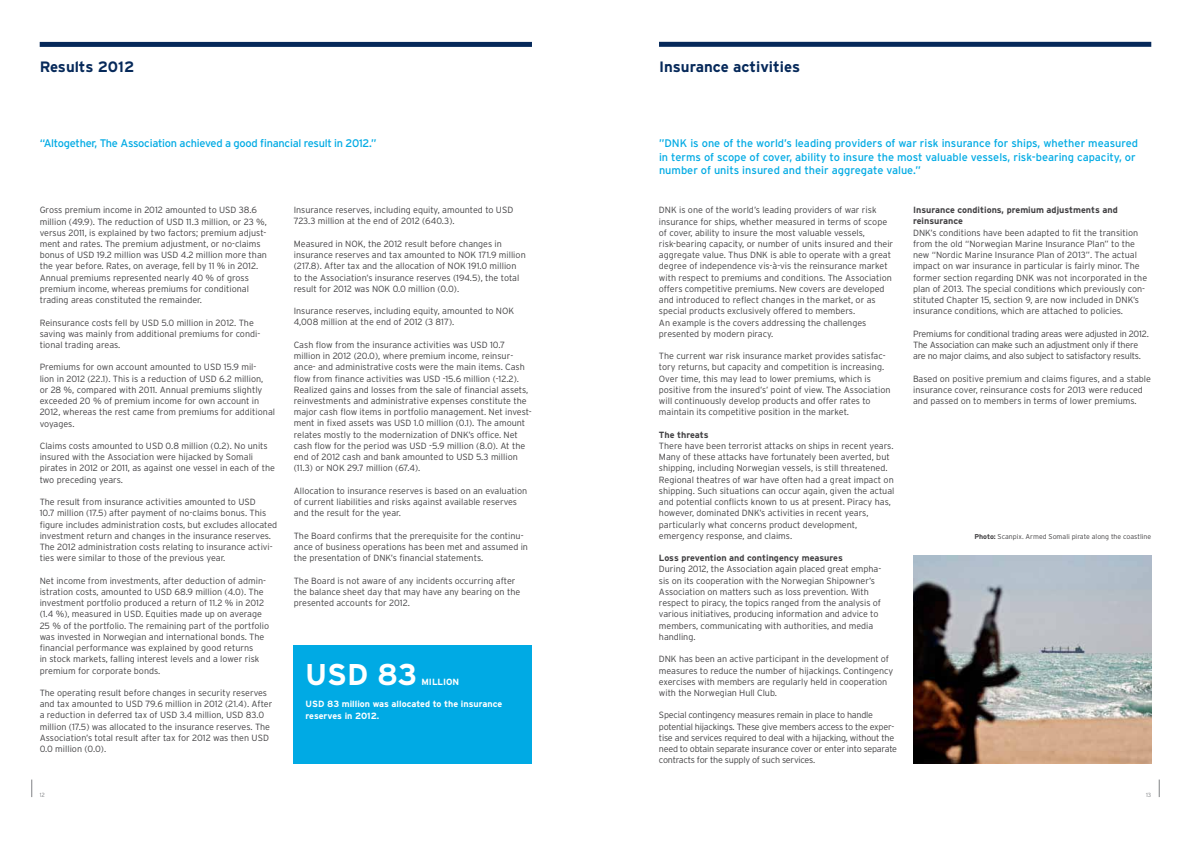
<style>
.page{position:relative;width:1191px;height:842px;background:#fff}
.page>*{position:absolute;margin:0;border:0;box-sizing:border-box;transform-origin:0 0}
.t1{font:700 30px "Interstate";color:#fff}
.t2{font:700 15px "Interstate";color:#06295a}
.t3{font:11px/13.2px "Interstate";color:#00aae4}
.t4{font:11px "Interstate";letter-spacing:-.025em;color:#00aae4}
.t5{font:300 9px/11.2px "Interstate";color:#414042}
.t6{font:300 9px/11.2px "Interstate";letter-spacing:-.025em;color:#414042}
.t7{font:700 9px/11.2px "Interstate";color:#414042}
.t8{font:700 9px/11.2px "Interstate";color:#fff}
.t9{font:300 7px "Interstate";color:#414042}
.t10{font:300 6px "Interstate";color:#808285}
.s1{font-weight:700}
</style>
<div class="page">
<div style="left:294px;top:645px;width:238px;height:118px;background:#00aae4"></div>
<img style="left:913px;top:555px;width:238px;height:208px">
<div style="left:40px;top:42px;width:492px;height:5px;background:#06295a"></div>
<svg style="left:31px;top:779px;width:1px;height:18px"></svg>
<div style="left:659px;top:42px;width:492px;height:5px;background:#06295a"></div>
<svg style="left:1159px;top:779px;width:1px;height:18px"></svg>
<h2 class="t2" style="left:40px;top:58px;width:96px">Results 2012</h2>
<p class="t4" style="left:40px;top:137px;width:338px">“Altogether, The Association achieved a good financial result in 2012.”</p>
<p class="t5" style="left:40px;top:204px;width:229px">Gross premium income in 2012 amounted to USD 38.6 million (49.9). The reduction of USD 11.3 million, or 23 %, versus 2011, is explained by two factors; premium adjust&shy;ment and rates. The premium adjustment, or no-claims bonus of USD 19.2 million was USD 4.2 million more than the year before. Rates, on average, fell by 11 % in 2012.<br>Annual premiums represented nearly 40 % of gross premium income, whereas premiums for conditional trading areas constituted the remainder.</p>
<p class="t5" style="left:40px;top:317px;width:222px">Reinsurance costs fell by USD 5.0 million in 2012. The saving was mainly from additional premiums for condi&shy;tional trading areas.</p>
<p class="t5" style="left:40px;top:362px;width:237px">Premiums for own account amounted to USD 15.9 mil-<br>lion in 2012 (22.1). This is a reduction of USD 6.2 million,<br>or 28 %, compared with 2011. Annual premiums slightly exceeded 20 % of premium income for own account in 2012, whereas the rest came from premiums for additional voyages.</p>
<p class="t5" style="left:40px;top:440px;width:237px">Claims costs amounted to USD 0.8 million (0.2). No units insured with the Association were hijacked by Somali pirates in 2012 or 2011, as against one vessel in each of the two preceding years.</p>
<p class="t5" style="left:40px;top:496px;width:239px">The result from insurance activities amounted to USD<br>10.7 million (17.5) after payment of no-claims bonus. This figure includes administration costs, but excludes allocated investment return and changes in the insurance reserves.<br>The 2012 administration costs relating to insurance activi&shy;ties were similar to those of the previous year.</p>
<p class="t5" style="left:40px;top:575px;width:231px">Net income from investments, after deduction of admin&shy;istration costs, amounted to USD 68.9 million (4.0). The investment portfolio produced a return of 11.2 % in 2012 (1.4 %), measured in USD. Equities made up on average 25 % of the portfolio. The remaining part of the portfolio was invested in Norwegian and international bonds. The financial performance was explained by good returns<br>in stock markets, falling interest levels and a lower risk premium for corporate bonds.</p>
<p class="t5" style="left:40px;top:687px;width:234px">The operating result before changes in security reserves and tax amounted to USD 79.6 million in 2012 (21.4). After a reduction in deferred tax of USD 3.4 million, USD 83.0 million (17.5) was allocated to the insurance reserves. The Association’s total result after tax for 2012 was then USD 0.0 million (0.0).</p>
<p class="t5" style="left:294px;top:204px;width:221px">Insurance reserves, including equity, amounted to USD<br>723.3 million at the end of 2012 (640.3).</p>
<p class="t5" style="left:294px;top:238px;width:233px">Measured in NOK, the 2012 result before changes in insurance reserves and tax amounted to NOK 171.9 million (217.8). After tax and the allocation of NOK 191.0 million to the Association’s insurance reserves (194.5), the total result for 2012 was NOK 0.0 million (0.0).</p>
<p class="t5" style="left:294px;top:305px;width:222px">Insurance reserves, including equity, amounted to NOK<br>4,008 million at the end of 2012 (3 817).</p>
<p class="t5" style="left:294px;top:339px;width:239px">Cash flow from the insurance activities was USD 10.7 million in 2012 (20.0), where premium income, reinsur&shy;ance- and administrative costs were the main items. Cash flow from finance activities was USD -15.6 million (-12.2).<br>Realized gains and losses from the sale of financial assets, reinvestments and administrative expenses constitute the major cash flow items in portfolio management. Net invest&shy;ment in fixed assets was USD 1.0 million (0.1). The amount relates mostly to the modernization of DNK’s office. Net cash flow for the period was USD -5.9 million (8.0). At the end of 2012 cash and bank amounted to USD 5.3 million (11.3) or NOK 29.7 million (67.4).</p>
<p class="t5" style="left:294px;top:485px;width:235px">Allocation to insurance reserves is based on an evaluation of current liabilities and risks against available reserves and the result for the year.</p>
<p class="t5" style="left:294px;top:530px;width:236px">The Board confirms that the prerequisite for the continu&shy;ance of business operations has been met and assumed in the presentation of DNK’s financial statements.</p>
<p class="t5" style="left:294px;top:575px;width:228px">The Board is not aware of any incidents occurring after the balance sheet day that may have any bearing on the presented accounts for 2012.</p>
<h1 class="t1" style="left:305px;top:657px;width:114px">USD 83</h1>
<p class="t8" style="left:421px;top:676px;width:39px">MILLION</p>
<p class="t8" style="left:305px;top:698px;width:198px">USD 83 million was allocated to the insurance reserves in 2012.</p>
<h2 class="t2" style="left:659px;top:58px;width:142px">Insurance activities</h2>
<p class="t3" style="left:659px;top:137px;width:481px">”DNK is one of the world’s leading providers of war risk insurance for ships, whether measured in terms of scope of cover, ability to insure the most valuable vessels, risk-bearing capacity, or number of units insured and their aggregate value.”</p>
<p class="t5" style="left:659px;top:204px;width:236px">DNK is one of the world’s leading providers of war risk insurance for ships, whether measured in terms of scope of cover, ability to insure the most valuable vessels, risk-bearing capacity, or number of units insured and their aggregate value. Thus DNK is able to operate with a great degree of independence vis-à-vis the reinsurance market with respect to premiums and conditions. The Association offers competitive premiums. New covers are developed and introduced to reflect changes in the market, or as special products exclusively offered to members.<br>An example is the covers addressing the challenges presented by modern piracy.</p>
<p class="t5" style="left:659px;top:350px;width:233px">The current war risk insurance market provides satisfac&shy;tory returns, but capacity and competition is increasing.<br>Over time, this may lead to lower premiums, which is positive from the insured’s’ point of view. The Association will continuously develop products and offer rates to maintain its competitive position in the market.</p>
<p class="t7" style="left:659px;top:429px;width:51px">The threats</p>
<p class="t5" style="left:659px;top:440px;width:237px">There have been terrorist attacks on ships in recent years.<br>Many of these attacks have fortunately been averted, but shipping, including Norwegian vessels, is still threatened.<br>Regional theatres of war have often had a great impact on shipping. Such situations can occur again, given the actual and potential conflicts known to us at present. Piracy has, however, dominated DNK’s activities in recent years, particularly what concerns product development, emergency response, and claims.</p>
<p class="t7" style="left:659px;top:552px;width:185px">Loss prevention and contingency measures</p>
<p class="t5" style="left:659px;top:564px;width:224px">During 2012, the Association again placed great empha&shy;sis on its cooperation with the Norwegian Shipowner’s Association on matters such as loss prevention. With respect to piracy, the topics ranged from the analysis of various initiatives, producing information and advice to members, communicating with authorities, and media handling.</p>
<p class="t5" style="left:659px;top:653px;width:236px">DNK has been an active participant in the development of measures to reduce the number of hijackings. Contingency exercises with members are regularly held in cooperation with the Norwegian Hull Club.</p>
<p class="t6" style="left:659px;top:709px;width:240px">Special contingency measures remain in place to handle potential hijackings. These give members access to the exper&shy;tise and services required to deal with a hijacking, without the need to obtain separate insurance cover or enter into separate contracts for the supply of such services.</p>
<p class="t7" style="left:913px;top:204px;width:206px">Insurance conditions, premium adjustments and reinsurance</p>
<p class="t5" style="left:913px;top:227px;width:236px">DNK’s conditions have been adapted to fit the transition from the old “Norwegian Marine Insurance Plan” to the new “Nordic Marine Insurance Plan of 2013”. The actual impact on war insurance in particular is fairly minor. The former section regarding DNK was not incorporated in the plan of 2013. The special conditions which previously con&shy;stituted Chapter 15, section 9, are now included in DNK’s insurance conditions, which are attached to policies.</p>
<p class="t6" style="left:913px;top:328px;width:237px">Premiums for conditional trading areas were adjusted in 2012.<br>The Association can make such an adjustment only if there are no major claims, and also subject to satisfactory results.</p>
<p class="t5" style="left:913px;top:373px;width:239px">Based on positive premium and claims figures, and a stable insurance cover, reinsurance costs for 2013 were reduced and passed on to members in terms of lower premiums.</p>
<p class="t9" style="left:974px;top:532px;width:178px"><span class="s1">Photo:</span> Scanpix. Armed Somali pirate along the coastline</p>
<p class="t10" style="left:40px;top:792px;width:7px">12</p>
<p class="t10" style="left:1146px;top:792px;width:7px">13</p>
</div>
